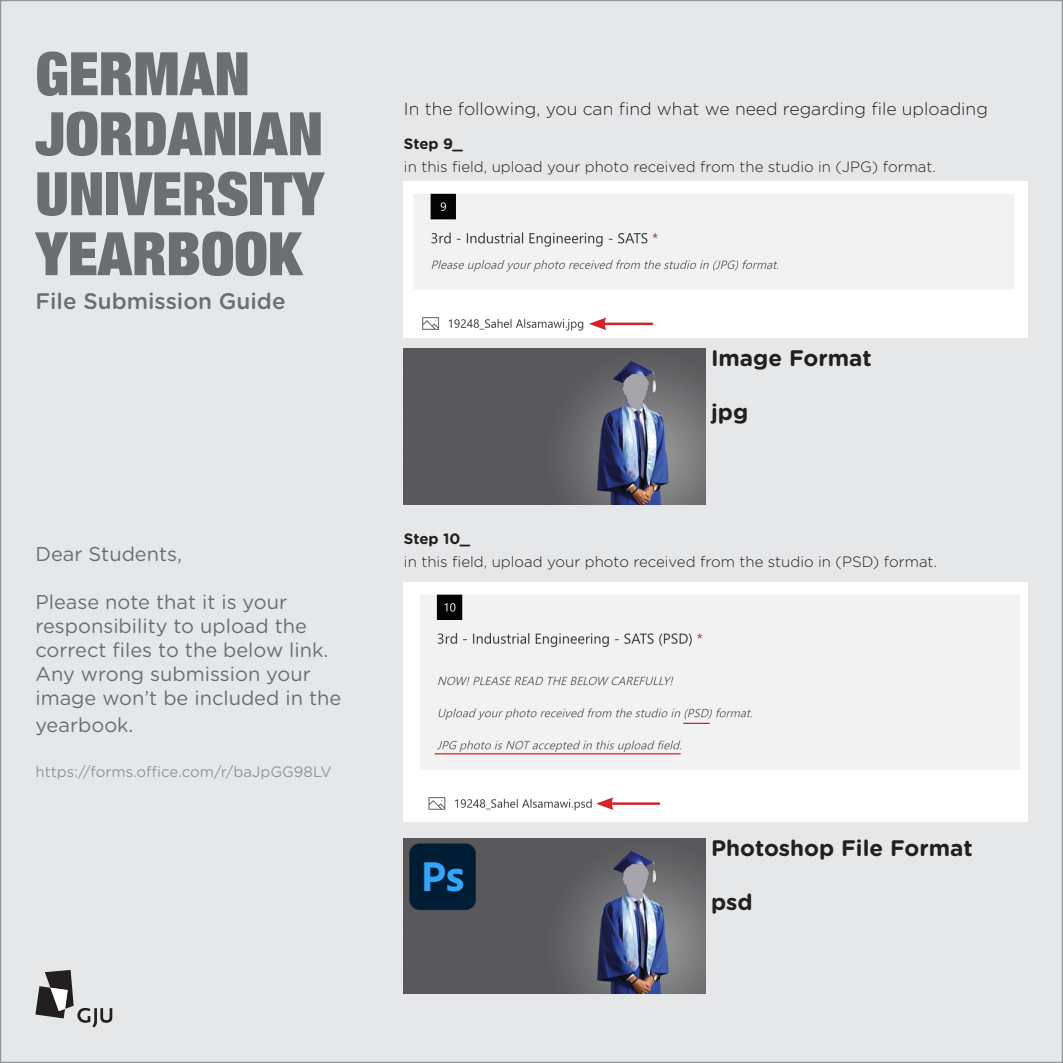
<style>
.page{position:relative;width:1063px;height:1063px;background:#e6e7e9}
.page>*{position:absolute;margin:0;border:0;box-sizing:border-box;transform-origin:0 0}
.HL-W-EDIT{font:900 expanded 60px "Helvetica Neue LT";color:#6d6e70}
.t1{font:700 22.5px "Gotham Rounded";color:#231f20}
.t2{font:500 22.5px "Gotham Rounded";color:#6d6e70}
.t3{font:20px/24px "Gotham Rounded";color:#6d6e70}
.t4{font:300 17.5px "Gotham Rounded";color:#231f20}
.t5{font:300 15px "Gotham Rounded";color:#231f20}
.t6{font:15px "Gotham Rounded";color:#949799}
.t7{font:700 15px "Gotham Rounded";letter-spacing:-.005em;color:#231f20}
</style>
<div class="page">
<img style="left:404px;top:182px;width:624px;height:155px">
<img style="left:404px;top:582px;width:624px;height:240px">
<img style="left:404px;top:349px;width:302px;height:156px">
<img style="left:404px;top:838px;width:302px;height:156px">
<img style="left:404px;top:838px;width:77px;height:78px">
<svg style="left:684px;top:723px;width:25px;height:1px"></svg>
<hr style="left:435px;top:753px;width:245px;height:1px;background:#d1232a">
<hr style="left:603px;top:323px;width:49px;height:2px;background:#d1232a">
<svg style="left:589px;top:317px;width:17px;height:13px"></svg>
<hr style="left:610px;top:802px;width:49px;height:3px;background:#d1232a">
<svg style="left:596px;top:797px;width:18px;height:13px"></svg>
<svg style="left:35px;top:970px;width:77px;height:58px"></svg>
<p class="HL-W-EDIT" style="left:35px;top:35px;width:216px">GERMAN</p>
<p class="HL-W-EDIT" style="left:35px;top:95px;width:289px">JORDANIAN</p>
<p class="HL-W-EDIT" style="left:35px;top:155px;width:290px">UNIVERSITY</p>
<p class="HL-W-EDIT" style="left:35px;top:215px;width:268px">YEARBOOK</p>
<p class="t2" style="left:35px;top:285px;width:252px">File Submission Guide</p>
<p class="t3" style="left:35px;top:541px;width:148px">Dear Students,</p>
<p class="t3" style="left:35px;top:589px;width:307px">Please note that it is your responsibility to upload the correct files to the below link.<br>Any wrong submission your image won t’ be included in the</p>
<p class="t3" style="left:35px;top:712px;width:100px">yearbook.</p>
<p class="t6" style="left:35px;top:761px;width:298px">https://forms.office.com /r/ baJpGG98LV</p>
<p class="t4" style="left:404px;top:97px;width:585px">In the following, you can find what we need regarding file uploading</p>
<p class="t7" style="left:404px;top:133px;width:60px">Step 9_</p>
<p class="t5" style="left:404px;top:157px;width:534px">in this field, upload your photo received from the studio in (JPG) format.</p>
<p class="t1" style="left:711px;top:341px;width:162px">Image Format</p>
<p class="t1" style="left:711px;top:395px;width:39px">jpg</p>
<p class="t7" style="left:404px;top:528px;width:67px">Step 10_</p>
<p class="t5" style="left:404px;top:552px;width:535px">in this field, upload your photo received from the studio in (PSD) format.</p>
<p class="t1" style="left:711px;top:832px;width:263px">Photoshop File Format</p>
<p class="t1" style="left:711px;top:886px;width:43px">psd</p>
</div>
